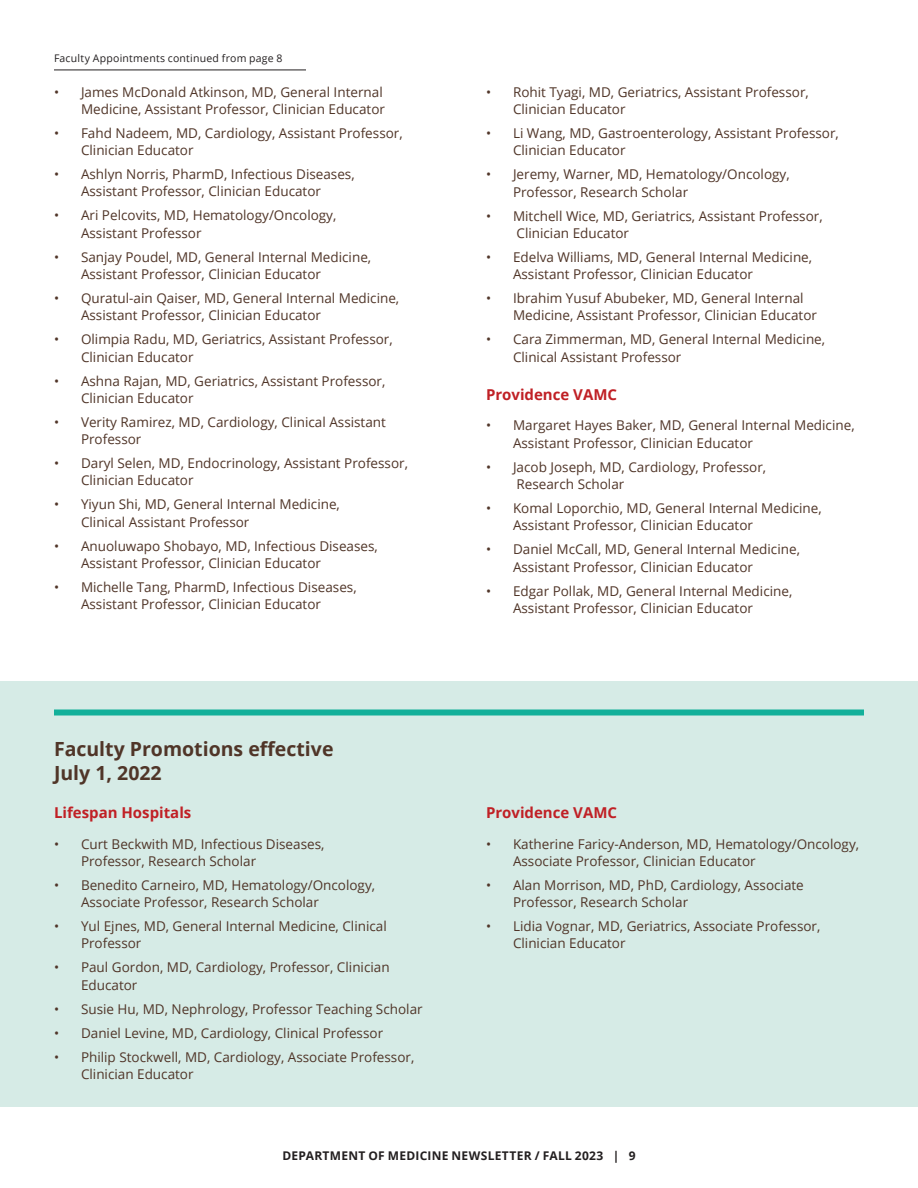
<style>
.page{position:relative;width:918px;height:1188px;background:#fff}
.page>*{position:absolute;margin:0;border:0;box-sizing:border-box;transform-origin:0 0}
.t1{font:700 19.5px/23.4px "Open Sans";color:#503528}
.t2{font:700 15px "Open Sans";color:#c02025}
.t3{font:13.5px/17.2px "Open Sans";color:#503528}
.t4{font:700 12px "Open Sans";letter-spacing:.025em;color:#231f20}
.t5{font:10.5px "Open Sans";letter-spacing:.02em;color:#231f20}
</style>
<div class="page">
<div style="left:0;top:681px;width:918px;height:426px;background:#d6ebe6"></div>
<hr style="left:54px;top:70px;width:252px;height:1px;background:#231f20">
<div style="left:54px;top:710px;width:810px;height:6px;background:#12b09a"></div>
<p class="t5" style="left:54px;top:51px;width:230px">Faculty Appointments continued from page 8</p>
<p class="t3" style="left:54px;top:83px;width:333px;text-align:right">• James McDonald Atkinson, MD, General Internal<br>Medicine, Assistant Professor, Clinician Educator</p>
<p class="t3" style="left:81px;top:124px;width:323px;text-indent:-27px">• Fahd Nadeem, MD, Cardiology, Assistant Professor,<br>Clinician Educator</p>
<p class="t3" style="left:54px;top:165px;width:302px;text-align:center">• Ashlyn Norris, PharmD, Infectious Diseases,<br>Assistant Professor, Clinician Educator</p>
<p class="t3" style="left:81px;top:207px;width:257px;text-indent:-27px">• Ari Pelcovits, MD, Hematology/Oncology,<br>Assistant Professor</p>
<p class="t3" style="left:81px;top:248px;width:292px;text-indent:-27px">• Sanjay Poudel, MD, General Internal Medicine,<br>Assistant Professor, Clinician Educator</p>
<p class="t3" style="left:81px;top:289px;width:320px;text-indent:-27px">• Quratul-ain Qaiser, MD, General Internal Medicine,<br>Assistant Professor, Clinician Educator</p>
<p class="t3" style="left:81px;top:330px;width:313px;text-indent:-27px">• Olimpia Radu, MD, Geriatrics, Assistant Professor,<br>Clinician Educator</p>
<p class="t3" style="left:81px;top:372px;width:306px;text-indent:-27px">• Ashna Rajan, MD, Geriatrics, Assistant Professor,<br>Clinician Educator</p>
<p class="t3" style="left:81px;top:413px;width:306px;text-indent:-27px">• Verity Ramirez, MD, Cardiology, Clinical Assistant<br>Professor</p>
<p class="t3" style="left:81px;top:454px;width:329px;text-indent:-27px">• Daryl Selen, MD, Endocrinology, Assistant Professor,<br>Clinician Educator</p>
<p class="t3" style="left:81px;top:495px;width:260px;text-indent:-27px">• Yiyun Shi, MD, General Internal Medicine,<br>Clinical Assistant Professor</p>
<p class="t3" style="left:81px;top:537px;width:298px;text-indent:-27px">• Anuoluwapo Shobayo, MD, Infectious Diseases,<br>Assistant Professor, Clinician Educator</p>
<p class="t3" style="left:81px;top:578px;width:277px;text-indent:-27px">• Michelle Tang, PharmD, Infectious Diseases,<br>Assistant Professor, Clinician Educator</p>
<h1 class="t1" style="left:54px;top:737px;width:281px">Faculty Promotions effective<br>July 1, 2022</h1>
<p class="t2" style="left:54px;top:802px;width:139px">Lifespan Hospitals</p>
<p class="t3" style="left:81px;top:835px;width:245px;text-indent:-27px">• Curt Beckwith MD, Infectious Diseases,<br>Professor, Research Scholar</p>
<p class="t3" style="left:81px;top:876px;width:296px;text-indent:-27px">• Benedito Carneiro, MD, Hematology/Oncology,<br>Associate Professor, Research Scholar</p>
<p class="t3" style="left:81px;top:917px;width:307px;text-indent:-27px">• Yul Ejnes, MD, General Internal Medicine, Clinical<br>Professor</p>
<p class="t3" style="left:81px;top:958px;width:310px;text-indent:-27px">• Paul Gordon, MD, Cardiology, Professor, Clinician<br>Educator</p>
<p class="t3" style="left:54px;top:1000px;width:370px">• Susie Hu, MD, Nephrology, Professor Teaching Scholar</p>
<p class="t3" style="left:54px;top:1024px;width:331px">• Daniel Levine, MD, Cardiology, Clinical Professor</p>
<p class="t3" style="left:81px;top:1048px;width:335px;text-indent:-27px">• Philip Stockwell, MD, Cardiology, Associate Professor,<br>Clinician Educator</p>
<p class="t3" style="left:513px;top:83px;width:297px;text-indent:-27px">• Rohit Tyagi, MD, Geriatrics, Assistant Professor,<br>Clinician Educator</p>
<p class="t3" style="left:513px;top:124px;width:327px;text-indent:-27px">• Li Wang, MD, Gastroenterology, Assistant Professor,<br>Clinician Educator</p>
<p class="t3" style="left:513px;top:165px;width:278px;text-indent:-27px">• Jeremy, Warner, MD, Hematology/Oncology,<br>Professor, Research Scholar</p>
<p class="t3" style="left:517px;top:207px;width:308px;text-indent:-31px">• Mitchell Wice, MD, Geriatrics, Assistant Professor,<br>Clinician Educator</p>
<p class="t3" style="left:513px;top:248px;width:301px;text-indent:-27px">• Edelva Williams, MD, General Internal Medicine,<br>Assistant Professor, Clinician Educator</p>
<p class="t3" style="left:513px;top:289px;width:306px;text-indent:-27px">• Ibrahim Yusuf Abubeker, MD, General Internal<br>Medicine, Assistant Professor, Clinician Educator</p>
<p class="t3" style="left:513px;top:330px;width:314px;text-indent:-27px">• Cara Zimmerman, MD, General Internal Medicine,<br>Clinical Assistant Professor</p>
<p class="t2" style="left:486px;top:384px;width:133px">Providence VAMC</p>
<p class="t3" style="left:513px;top:417px;width:343px;text-indent:-27px">• Margaret Hayes Baker, MD, General Internal Medicine,<br>Assistant Professor, Clinician Educator</p>
<p class="t3" style="left:517px;top:458px;width:251px;text-indent:-31px">• Jacob Joseph, MD, Cardiology, Professor,<br>Research Scholar</p>
<p class="t3" style="left:513px;top:499px;width:310px;text-indent:-27px">• Komal Loporchio, MD, General Internal Medicine,<br>Assistant Professor, Clinician Educator</p>
<p class="t3" style="left:513px;top:540px;width:288px;text-indent:-27px">• Daniel McCall, MD, General Internal Medicine,<br>Assistant Professor, Clinician Educator</p>
<p class="t3" style="left:513px;top:582px;width:281px;text-indent:-27px">• Edgar Pollak, MD, General Internal Medicine,<br>Assistant Professor, Clinician Educator</p>
<p class="t2" style="left:486px;top:802px;width:133px">Providence VAMC</p>
<p class="t3" style="left:513px;top:835px;width:348px;text-indent:-27px">• Katherine Faricy-Anderson, MD, Hematology/Oncology,<br>Associate Professor, Clinician Educator</p>
<p class="t3" style="left:513px;top:876px;width:292px;text-indent:-27px">• Alan Morrison, MD, PhD, Cardiology, Associate<br>Professor, Research Scholar</p>
<p class="t3" style="left:513px;top:917px;width:309px;text-indent:-27px">• Lidia Vognar, MD, Geriatrics, Associate Professor,<br>Clinician Educator</p>
<p class="t4" style="left:282px;top:1147px;width:355px">DEPARTMENT OF MEDICINE NEWSLETTER / FALL 2023 | 9</p>
</div>
